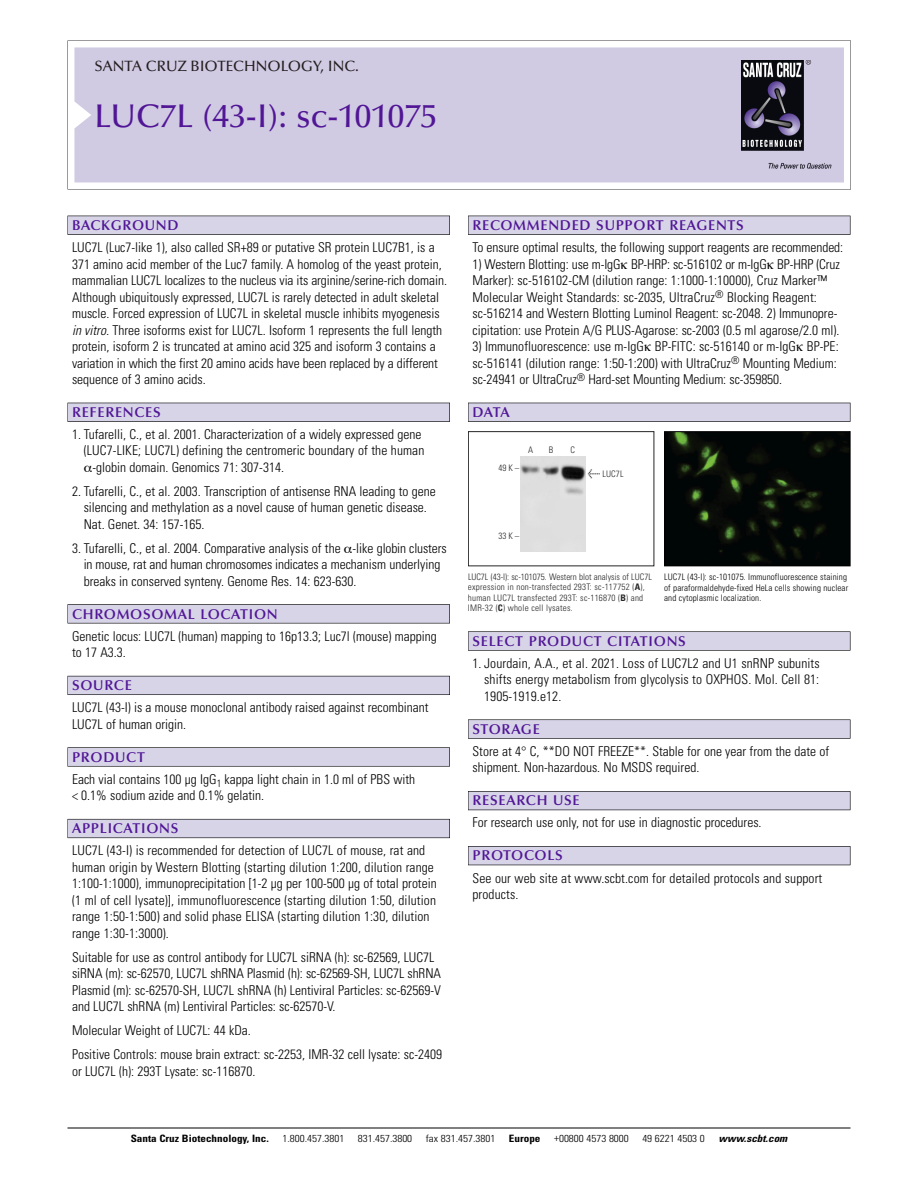
<style>
.page{position:relative;width:918px;height:1188px;background:#fff}
.page>*{position:absolute;margin:0;border:0;box-sizing:border-box;transform-origin:0 0}
.t1{font:500 33px "Optima";color:#511695}
.t2{font:500 15px "Optima";color:#231f20}
.t3{font:600 14.25px "Optima";letter-spacing:.05em;color:#511695}
.t4{font:300 condensed 13.5px/16.5px "Univers";color:#000}
.t5{font:300 condensed 10.2px "Univers";color:#000;scale:1.1 1}
.t6{font:700 condensed 10.2px "Univers";color:#000;scale:1.1 1}
.t7{font:italic 700 condensed 10.2px "Univers";color:#000;scale:1.1 1}
.t8{font:300 condensed 9px/10.5px "Univers";letter-spacing:.025em;color:#272627}
.t9{font:300 condensed 9px/10.5px "Univers";letter-spacing:.015em;color:#000}
.s1{font-style:italic}
.s2{font-family:"Meta Plus";font-weight:400;font-stretch:normal;font-size:10.5px}
.s3{font-weight:700}
</style>
<div class="page">
<svg style="left:68px;top:40px;width:783px;height:149px"></svg>
<div style="left:74px;top:47px;width:770px;height:135px;background:#d1cae3"></div>
<img style="left:741px;top:60px;width:90px;height:108px">
<div style="left:68px;top:216px;width:382px;height:19px;background:#535256"></div>
<div style="left:68px;top:216px;width:381px;height:18px;background:#d7d4e8"></div>
<div style="left:68px;top:403px;width:382px;height:19px;background:#525156"></div>
<div style="left:68px;top:403px;width:381px;height:18px;background:#d7d4e8"></div>
<div style="left:68px;top:604px;width:382px;height:19px;background:#575659"></div>
<div style="left:68px;top:605px;width:381px;height:18px;background:#d7d4e8"></div>
<div style="left:68px;top:676px;width:382px;height:19px;background:#595860"></div>
<div style="left:68px;top:676px;width:381px;height:18px;background:#d7d4e8"></div>
<svg style="left:68px;top:747px;width:382px;height:20px"></svg>
<div style="left:68px;top:748px;width:381px;height:18px;background:#d7d4e8"></div>
<div style="left:68px;top:819px;width:382px;height:19px;background:#686770"></div>
<div style="left:68px;top:820px;width:381px;height:18px;background:#d7d4e8"></div>
<div style="left:468px;top:216px;width:382px;height:19px;background:#535256"></div>
<div style="left:468px;top:216px;width:382px;height:18px;background:#d7d4e8"></div>
<div style="left:468px;top:403px;width:382px;height:19px;background:#525156"></div>
<div style="left:468px;top:403px;width:382px;height:18px;background:#d7d4e8"></div>
<div style="left:468px;top:631px;width:382px;height:20px;background:#666"></div>
<div style="left:468px;top:632px;width:382px;height:18px;background:#d7d4e8"></div>
<svg style="left:468px;top:719px;width:382px;height:20px"></svg>
<div style="left:468px;top:720px;width:382px;height:18px;background:#d7d4e8"></div>
<div style="left:468px;top:791px;width:382px;height:19px;background:#55545b"></div>
<div style="left:468px;top:792px;width:382px;height:18px;background:#d7d4e8"></div>
<div style="left:468px;top:846px;width:382px;height:19px;background:#525158"></div>
<div style="left:468px;top:847px;width:382px;height:18px;background:#d7d4e8"></div>
<hr style="left:68px;top:1128px;width:782px;height:1px;background:#000">
<img style="left:666px;top:433px;width:182px;height:131px">
<div style="left:664px;top:431px;width:186px;height:135px;border:1px solid #000"></div>
<div style="left:468px;top:431px;width:186px;height:135px;border:1px solid #272627"></div>
<img style="left:520px;top:457px;width:66px;height:95px">
<p class="t2" style="left:94px;top:60px;width:266px">SANTA CRUZ BIOTECHNOLOGY, INC.</p>
<p class="t1" style="left:94px;top:102px;width:344px">LUC7L (43-I): sc-101075</p>
<p class="t3" style="left:72px;top:219px;width:108px">BACKGROUND</p>
<p class="t4" style="left:72px;top:240px;width:377px">LUC7L (Luc7-like 1), also called SR+89 or putative SR protein LUC7B1, is a 371 amino acid member of the Luc7 family. A homolog of the yeast protein, mammalian LUC7L localizes to the nucleus via its arginine/serine-rich domain.<br>Although ubiquitously expressed, LUC7L is rarely detected in adult skeletal muscle. Forced expression of LUC7L in skeletal muscle inhibits myogenesis <span class="s1">in vitro.</span>Three isoforms exist for LUC7L. Isoform 1 represents the full length protein, isoform 2 is truncated at amino acid 325 and isoform 3 contains a variation in which the first 20 amino acids have been replaced by a different sequence of 3 amino acids.</p>
<p class="t3" style="left:72px;top:406px;width:90px">REFERENCES</p>
<p class="t4" style="left:72px;top:427px;width:351px">1. Tufarelli, C., et al. 2001. Characterization of a widely expressed gene</p>
<p class="t4" style="left:84px;top:444px;width:342px">(LUC7-LIKE; LUC7L) defining the centromeric boundary of the human</p>
<p class="t4" style="left:92px;top:460px;width:193px">-globin domain. Genomics 71: 307-314.</p>
<p class="t4" style="left:84px;top:484px;width:354px;text-indent:-12px">2. Tufarelli, C., et al. 2003. Transcription of antisense RNA leading to gene silencing and methylation as a novel cause of human genetic disease.<br>Nat. Genet. 34: 157-165.</p>
<p class="t4" style="left:84px;top:541px;width:364px;text-indent:-12px">3. Tufarelli, C., et al. 2004. Comparative analysis of the -like globin clusters in mouse, rat and human chromosomes indicates a mechanism underlying breaks in conserved synteny. Genome Res. 14: 623-630.</p>
<p class="t3" style="left:72px;top:608px;width:207px">CHROMOSOMAL LOCATION</p>
<p class="t4" style="left:72px;top:629px;width:366px">Genetic locus: LUC7L (human) mapping to 16p13.3; Luc7l (mouse) mapping to 17 A3.3.</p>
<p class="t3" style="left:72px;top:679px;width:61px">SOURCE</p>
<p class="t4" style="left:72px;top:701px;width:358px">LUC7L (43-I) is a mouse monoclonal antibody raised against recombinant<br>LUC7L of human origin.</p>
<p class="t3" style="left:72px;top:751px;width:74px">PRODUCT</p>
<p class="t4" style="left:72px;top:772px;width:345px">Each vial contains 100 µg IgG<sub>1</sub> kappa light chain in 1.0 ml of PBS with &lt; 0.1% sodium azide and 0.1% gelatin.</p>
<p class="t3" style="left:72px;top:823px;width:108px">APPLICATIONS</p>
<p class="t4" style="left:72px;top:844px;width:366px">LUC7L (43-I) is recommended for detection of LUC7L of mouse, rat and human origin by Western Blotting (starting dilution 1:200, dilution range 1:100-1:1000), immunoprecipitation [1-2 µg per 100-500 µg of total protein (1 ml of cell lysate)], immunofluorescence (starting dilution 1:50, dilution range 1:50-1:500) and solid phase ELISA (starting dilution 1:30, dilution range 1:30-1:3000).</p>
<p class="t4" style="left:72px;top:950px;width:371px">Suitable for use as control antibody for LUC7L siRNA (h): sc-62569, LUC7L siRNA (m): sc-62570, LUC7L shRNA Plasmid (h): sc-62569-SH, LUC7L shRNA Plasmid (m): sc-62570-SH, LUC7L shRNA (h) Lentiviral Particles: sc-62569-V and LUC7L shRNA (m) Lentiviral Particles: sc-62570-V.</p>
<p class="t4" style="left:72px;top:1024px;width:180px">Molecular Weight of LUC7L: 44 kDa.</p>
<p class="t4" style="left:72px;top:1048px;width:372px">Positive Controls: mouse brain extract: sc-2253, IMR-32 cell lysate: sc-2409 or LUC7L (h): 293T Lysate: sc-116870.</p>
<p class="t3" style="left:473px;top:219px;width:273px">RECOMMENDED SUPPORT REAGENTS</p>
<p class="t4" style="left:473px;top:240px;width:372px">To ensure optimal results, the following support reagents are recommended:</p>
<p class="t4" style="left:473px;top:257px;width:369px">1) Western Blotting: use m-IgG BP-HRP: sc-516102 or m-IgG BP-HRP (Cruz Marker): sc-516102-CM (dilution range: 1:1000-1:10000), Cruz Marker™ Molecular Weight Standards: sc-2035, UltraCruz<sup>®</sup> Blocking Reagent: sc-516214 and Western Blotting Luminol Reagent: sc-2048. 2) Immunopre&shy;cipitation: use Protein A/G PLUS-Agarose: sc-2003 (0.5 ml agarose/2.0 ml).</p>
<p class="t4" style="left:473px;top:339px;width:368px">3) Immunofluorescence: use m-IgG BP-FITC: sc-516140 or m-IgG BP-PE: sc-516141 (dilution range: 1:50-1:200) with UltraCruz<sup>®</sup> Mounting Medium: sc-24941 or UltraCruz<sup>®</sup> Hard-set Mounting Medium: sc-359850.</p>
<p class="t3" style="left:473px;top:406px;width:39px">DATA</p>
<p class="t8" style="left:498px;top:464px;width:22px">49K–</p>
<p class="t8" style="left:528px;top:446px;width:7px">A</p>
<p class="t8" style="left:549px;top:446px;width:6px">B</p>
<p class="t8" style="left:571px;top:446px;width:6px">C</p>
<p class="t8" style="left:588px;top:469px;width:37px"><span class="s2">&lt;</span> LUC7L</p>
<p class="t8" style="left:498px;top:531px;width:22px">33K–</p>
<p class="t8" style="left:468px;top:572px;width:186px">LUC7L (43-I): sc-101075. Western blot analysis of LUC7L expression in non-transfected 293T: sc-117752 (<span class="s3">A</span>), human LUC7L transfected 293T: sc-116870 (<span class="s3">B</span>) and IMR-32 (<span class="s3">C</span>) whole cell lysates.</p>
<p class="t9" style="left:664px;top:573px;width:186px">LUC7L (43-I): sc-101075. Immunofluorescence staining of paraformaldehyde-fixed HeLa cells showing nuclear and cytoplasmic localization.</p>
<p class="t3" style="left:473px;top:635px;width:215px">SELECT PRODUCT CITATIONS</p>
<p class="t4" style="left:484px;top:656px;width:337px;text-align:justify;text-indent:-12px">1. Jourdain, A.A., et al. 2021. Loss of LUC7L2 and U1 snRNP subunits shifts energy metabolism from glycolysis to OXPHOS. Mol. Cell 81:<br>1905-1919.e12.</p>
<p class="t3" style="left:473px;top:723px;width:69px">STORAGE</p>
<p class="t4" style="left:473px;top:744px;width:358px">Store at 4° C, **DO NOT FREEZE**. Stable for one year from the date of shipment. Non-hazardous. No MSDS required.</p>
<p class="t3" style="left:473px;top:795px;width:109px">RESEARCH USE</p>
<p class="t4" style="left:473px;top:816px;width:291px">For research use only, not for use in diagnostic procedures.</p>
<p class="t3" style="left:473px;top:850px;width:92px">PROTOCOLS</p>
<p class="t4" style="left:473px;top:871px;width:351px">See our web site at www.scbt.com for detailed protocols and support products.</p>
<p class="t6" style="left:131px;top:1135px;width:127px">Santa Cruz Biotechnology, Inc.</p>
<p class="t5" style="left:282px;top:1135px;width:58px">1.800.457.3801</p>
<p class="t5" style="left:358px;top:1135px;width:51px">831.457.3800</p>
<p class="t5" style="left:426px;top:1135px;width:65px">fax 831.457.3801</p>
<p class="t6" style="left:509px;top:1135px;width:30px">Europe</p>
<p class="t5" style="left:554px;top:1135px;width:69px">+00800 4573 8000</p>
<p class="t5" style="left:642px;top:1135px;width:58px">49 6221 4503 0</p>
<p class="t7" style="left:719px;top:1135px;width:66px">www.scbt.com</p>
</div>
